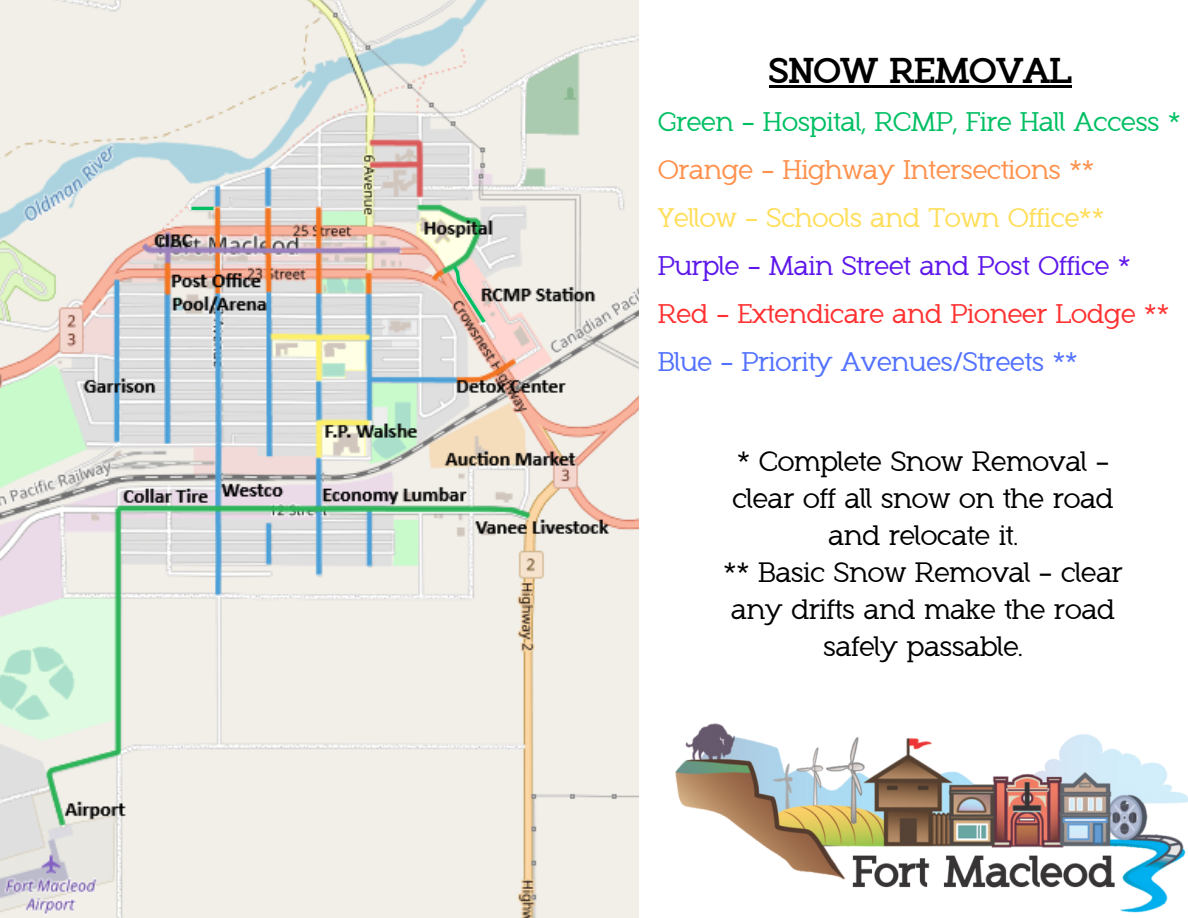
<style>
.page{position:relative;width:1188px;height:918px;background:#fff}
.page>*{position:absolute;margin:0;border:0;box-sizing:border-box;transform-origin:0 0}
.t1{font:700 34.95px "Roseau Slab";color:#000}
.t2{font:27.3px/37.2px "Roseau Slab";color:#000;text-align:center}
.t3{font:26.25px "Roseau Slab";color:#00bf63}
.t4{font:26.25px "Roseau Slab";color:#ff3131}
.t5{font:26.25px "Roseau Slab";color:#5e17eb}
.t6{font:26.25px "Roseau Slab";color:#5271ff}
.t7{font:26.25px "Roseau Slab";color:#ff914d}
.t8{font:26.25px "Roseau Slab";color:#ffde59}
</style>
<div class="page">
<img style="left:0;top:0;width:639px;height:918px">
<img style="left:675px;top:723px;width:513px;height:190px">
<hr style="left:769px;top:85px;width:303px;height:3px;background:#000">
<hr style="left:191px;top:207px;width:23px;height:3px;background:#00bf63">
<svg style="left:450px;top:262px;width:39px;height:65px;background:#cdbfae"></svg>
<p class="t1" style="left:769px;top:56px;width:304px">SNOW REMOVAL</p>
<p class="t3" style="left:658px;top:111px;width:524px">Green - Hospital, RCMP, Fire Hall Access *</p>
<p class="t7" style="left:658px;top:159px;width:438px">Orange - Highway Intersections **</p>
<p class="t8" style="left:658px;top:207px;width:448px">Yellow - Schools and Town Office**</p>
<p class="t5" style="left:658px;top:255px;width:474px">Purple - Main Street and Post Office *</p>
<p class="t4" style="left:658px;top:302px;width:513px">Red - Extendicare and Pioneer Lodge **</p>
<p class="t6" style="left:658px;top:350px;width:421px">Blue - Priority Avenues/Streets **</p>
<p class="t2" style="left:733px;top:445px;width:382px">* Complete Snow Removal - clear off all snow on the road and relocate it.</p>
<p class="t2" style="left:723px;top:556px;width:401px">** Basic Snow Removal - clear any drifts and make the road safely passable.</p>
</div>
